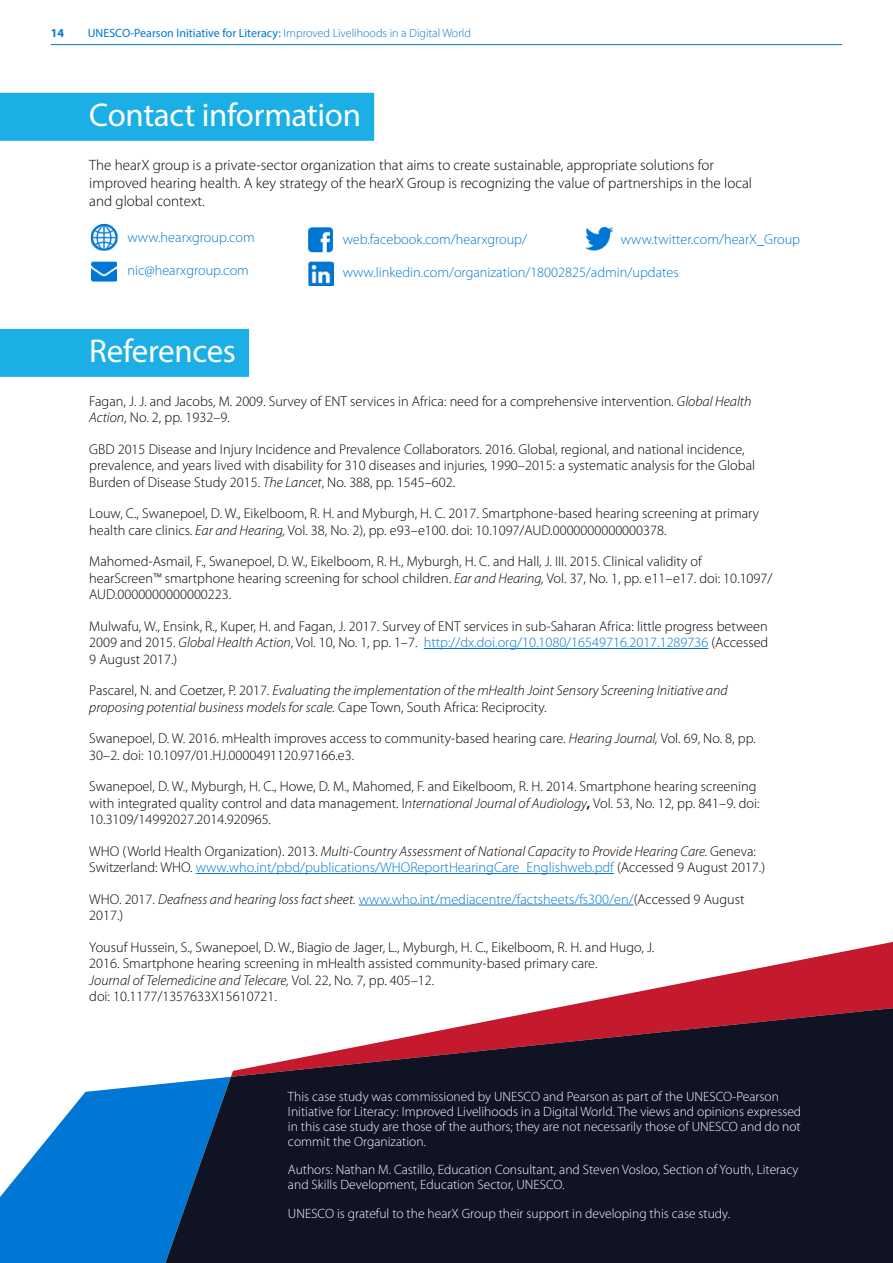
<style>
.page{position:relative;width:893px;height:1263px;background:#fff}
.page>*{position:absolute;margin:0;border:0;box-sizing:border-box;transform-origin:0 0}
.t1{font:33px "Myriad Pro";letter-spacing:-.01em;color:#fff}
.t2{font:300 15px/18px "Myriad Pro";color:#000}
.t3{font:300 14.25px/16.5px "Myriad Pro";color:#000}
.t4{font:300 14.25px/16.5px "Myriad Pro";color:#0077d4}
.t5{font:italic 300 14.25px/16.5px "Myriad Pro";color:#000}
.t6{font:300 13.5px/15px "Myriad Pro";color:#fff}
.t7{font:12px "Myriad Pro";color:#0077d4}
.t8{font:700 12px "Myriad Pro";color:#0077d4}
.s1{font-weight:300}
.s2{font-style:italic}
.s3{color:#0077d4}
.s4{font-style:normal}
.s5{font-weight:600}
.s6{color:#000}
.s7{font-style:italic;color:#000}
</style>
<div class="page">
<hr style="left:51px;top:44px;width:791px;height:1px;background:#0077d4">
<svg style="left:0;top:1083px;width:165px;height:180px"></svg>
<svg style="left:555px;top:942px;width:338px;height:66px"></svg>
<svg style="left:165px;top:1008px;width:728px;height:255px;background:#2e293b"></svg>
<div style="left:0;top:93px;width:374px;height:48px;background:#1bafe6"></div>
<div style="left:0;top:329px;width:249px;height:48px;background:#1bafe6"></div>
<hr style="left:424px;top:648px;width:284px;height:1px;background:#0077d4">
<hr style="left:196px;top:873px;width:418px;height:1px;background:#0077d4">
<hr style="left:359px;top:905px;width:275px;height:1px;background:#0077d4">
<img style="left:308px;top:227px;width:26px;height:26px">
<img style="left:586px;top:226px;width:27px;height:25px">
<svg style="left:90px;top:223px;width:28px;height:59px"></svg>
<img style="left:92px;top:256px;width:25px;height:26px">
<img style="left:308px;top:261px;width:25px;height:25px">
<p class="t8" style="left:51px;top:26px;width:15px">14</p>
<p class="t7" style="left:88px;top:26px;width:385px">UNESCO-Pearson Initiative for Literacy: <span class="s1">Improved Livelihoods in a Digital World</span></p>
<h1 class="t1" style="left:89px;top:95px;width:273px">Contact information</h1>
<p class="t2" style="left:89px;top:156px;width:664px">The hearX group is a private-sector organization that aims to create sustainable, appropriate solutions for improved hearing health. A key strategy of the hearX Group is recognizing the value of partnerships in the local and global context.</p>
<p class="t4" style="left:128px;top:228px;width:129px">www.hearxgroup.com</p>
<p class="t4" style="left:128px;top:261px;width:123px">nic@hearxgroup.com</p>
<p class="t4" style="left:343px;top:231px;width:186px">web.facebook.com/hearxgroup/</p>
<p class="t4" style="left:343px;top:264px;width:337px">www.linkedin.com/organization/18002825/admin/updates</p>
<p class="t4" style="left:621px;top:231px;width:181px">www.twitter.com/hearX_Group</p>
<h1 class="t1" style="left:89px;top:331px;width:148px">References</h1>
<p class="t3" style="left:89px;top:392px;width:664px">Fagan, J. J. and Jacobs, M. 2009. Survey of ENT services in Africa: need for a comprehensive intervention. <span class="s2">Global Health<br>Action</span>, No. 2, pp. 1932–9.</p>
<p class="t3" style="left:89px;top:440px;width:667px">GBD 2015 Disease and Injury Incidence and Prevalence Collaborators. 2016. Global, regional, and national incidence, prevalence, and years lived with disability for 310 diseases and injuries, 1990–2015: a systematic analysis for the Global<br>Burden of Disease Study 2015. <span class="s2">The Lancet</span>, No. 388, pp. 1545–602.</p>
<p class="t3" style="left:89px;top:505px;width:671px">Louw, C., Swanepoel, D. W., Eikelboom, R. H. and Myburgh, H. C. 2017. Smartphone-based hearing screening at primary health care clinics. <span class="s2">Ear and Hearing,</span> Vol. 38, No. 2), pp. e93–e100. doi: 10.1097/AUD.0000000000000378.</p>
<p class="t3" style="left:89px;top:553px;width:685px">Mahomed-Asmail, F., Swanepoel, D. W., Eikelboom, R. H., Myburgh, H. C. and Hall, J. III. 2015. Clinical validity of hearScreen™ smartphone hearing screening for school children. <span class="s2">Ear and Hearing,</span> Vol. 37, No. 1, pp. e11–e17. doi: 10.1097/<br>AUD.0000000000000223.</p>
<p class="t3" style="left:89px;top:617px;width:680px;text-align:justify">Mulwafu, W., Ensink, R., Kuper, H. and Fagan, J. 2017. Survey of ENT services in sub-Saharan Africa: little progress between 2009 and 2015. <span class="s2">Global Health Action</span>, Vol. 10, No. 1, pp. 1–7. <span class="s3">http://dx.doi.org/10.1080/16549716.2017.1289736</span> (Accessed 9 August 2017.)</p>
<p class="t5" style="left:89px;top:682px;width:640px"><span class="s4">Pascarel, N. and Coetzer, P. 2017.</span> Evaluating the implementation of the mHealth Joint Sensory Screening Initiative and proposing potential business models for scale. <span class="s4">Cape Town, South Africa: Reciprocity.</span></p>
<p class="t3" style="left:89px;top:730px;width:668px">Swanepoel, D. W. 2016. mHealth improves access to community-based hearing care. <span class="s2">Hearing Journal,</span> Vol. 69, No. 8, pp.<br>30–2. doi: 10.1097/01.HJ.0000491120.97166.e3.</p>
<p class="t3" style="left:89px;top:778px;width:672px">Swanepoel, D. W., Myburgh, H. C., Howe, D. M., Mahomed, F. and Eikelboom, R. H. 2014. Smartphone hearing screening with integrated quality control and data management. I<span class="s2">nternational Journal of Audiology</span><span class="s5">,</span> Vol. 53, No. 12, pp. 841–9. doi:<br>10.3109/14992027.2014.920965.</p>
<p class="t3" style="left:89px;top:842px;width:677px">WHO (World Health Organization). 2013. <span class="s2">Multi-Country Assessment of National Capacity to Provide Hearing Care.</span> Geneva:<br>Switzerland: WHO. <span class="s3">www.who.int/pbd/publications/WHOReportHearingCare_Englishweb.pdf</span> (Accessed 9 August 2017.)</p>
<p class="t4" style="left:89px;top:890px;width:657px"><span class="s6">WHO. 2017.</span> <span class="s7">Deafness and hearing loss fact sheet.</span> www.who.int/mediacentre/factsheets/fs300/en/<span class="s6">(Accessed 9 August<br>2017.)</span></p>
<p class="t3" style="left:89px;top:938px;width:566px">Yousuf Hussein, S., Swanepoel, D. W., Biagio de Jager, L., Myburgh, H. C., Eikelboom, R. H. and Hugo, J.<br>2016. Smartphone hearing screening in mHealth assisted community-based primary care.<br><span class="s2">Journal of Telemedicine and Telecare,</span> Vol. 22, No. 7, pp. 405–12.<br>doi: 10.1177/1357633X15610721.</p>
<p class="t6" style="left:288px;top:1089px;width:515px">This case study was commissioned by UNESCO and Pearson as part of the UNESCO-Pearson Initiative for Literacy: Improved Livelihoods in a Digital World. The views and opinions expressed in this case study are those of the authors; they are not necessarily those of UNESCO and do not commit the Organization.</p>
<p class="t6" style="left:288px;top:1162px;width:512px">Authors: Nathan M. Castillo, Education Consultant, and Steven Vosloo, Section of Youth, Literacy and Skills Development, Education Sector, UNESCO.</p>
<p class="t6" style="left:288px;top:1206px;width:444px">UNESCO is grateful to the hearX Group their support in developing this case study.</p>
</div>
